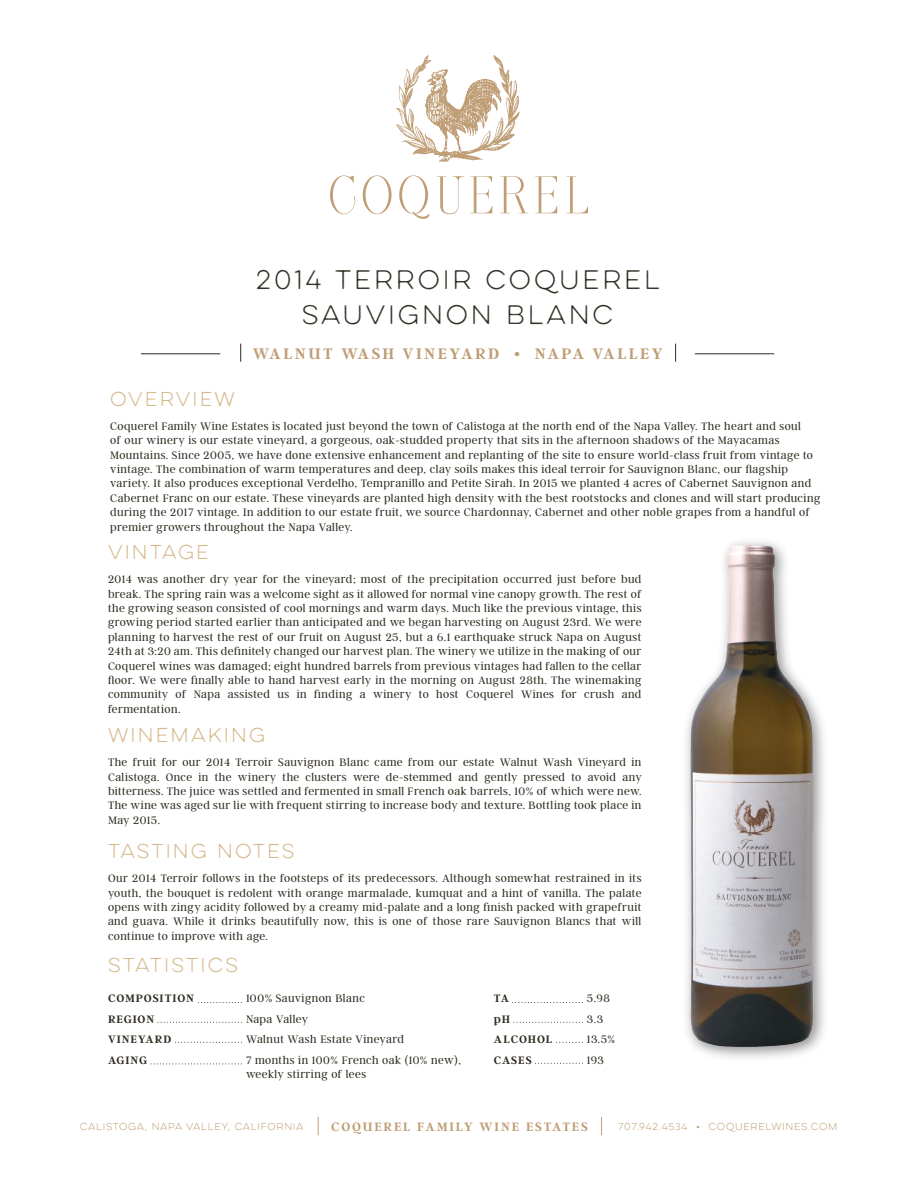
<style>
.page{position:relative;width:918px;height:1188px;background:#fff}
.page>*{position:absolute;margin:0;border:0;box-sizing:border-box;transform-origin:0 0}
.t1{font:24px/34.8px "Lulo One";letter-spacing:-.08em;color:#302c21;text-align:center}
.t2{font:18px "Lulo One";letter-spacing:-.08em;color:#d4b688}
.t3{font:600 16.95px "Argent CF";letter-spacing:.14em;color:#bf9d75}
.t4{font:600 13.5px "Argent CF";letter-spacing:.14em;color:#bf9d75}
.t5{font:300 12px/14.4px "Argent CF";letter-spacing:.035em;color:#302c21}
.t6{font:600 12px/20.4px "Argent CF";letter-spacing:.07em;color:#302c21}
.t7{font:9px "Lulo One";letter-spacing:-.12em;color:#bf9d75}
</style>
<div class="page">
<svg style="left:318px;top:1117px;width:1px;height:18px"></svg>
<svg style="left:601px;top:1117px;width:1px;height:18px"></svg>
<img style="left:686px;top:541px;width:138px;height:517px">
<svg style="left:330px;top:175px;width:25px;height:39px"></svg>
<svg style="left:363px;top:175px;width:29px;height:39px"></svg>
<svg style="left:399px;top:175px;width:30px;height:44px"></svg>
<svg style="left:437px;top:176px;width:27px;height:38px"></svg>
<svg style="left:470px;top:176px;width:22px;height:37px"></svg>
<svg style="left:500px;top:176px;width:28px;height:37px"></svg>
<svg style="left:535px;top:176px;width:22px;height:37px"></svg>
<svg style="left:567px;top:176px;width:21px;height:37px"></svg>
<svg style="left:396px;top:55px;width:124px;height:107px"></svg>
<svg style="left:240px;top:344px;width:1px;height:18px"></svg>
<hr style="left:141px;top:353px;width:79px;height:1px;background:#302c21">
<svg style="left:675px;top:344px;width:1px;height:18px"></svg>
<hr style="left:695px;top:353px;width:79px;height:1px;background:#302c21">
<svg style="left:515px;top:1002px;width:68px;height:1px"></svg>
<svg style="left:514px;top:1022px;width:69px;height:1px"></svg>
<svg style="left:556px;top:1042px;width:27px;height:1px"></svg>
<svg style="left:538px;top:1063px;width:45px;height:1px"></svg>
<svg style="left:158px;top:1022px;width:84px;height:1px"></svg>
<svg style="left:178px;top:1042px;width:64px;height:1px"></svg>
<svg style="left:151px;top:1064px;width:91px;height:1px"></svg>
<svg style="left:198px;top:1002px;width:44px;height:1px"></svg>
<h1 class="t1" style="left:256px;top:262px;width:410px">2014 TERROIR COQUEREL<br>SAUVIGNON BLANC</h1>
<h3 class="t3" style="left:253px;top:344px;width:412px">WALNUT WASH VINEYARD • NAPA VALLEY</h3>
<h2 class="t2" style="left:110px;top:386px;width:130px">OVERVIEW</h2>
<p class="t5" style="left:110px;top:419px;width:712px">Coquerel Family Wine Estates is located just beyond the town of Calistoga at the north end of the Napa Valley. The heart and soul<br>of our winery is our estate vineyard, a gorgeous, oak-studded property that sits in the afternoon shadows of the Mayacamas Mountains. Since 2005, we have done extensive enhancement and replanting of the site to ensure world-class fruit from vintage to vintage. The combination of warm temperatures and deep, clay soils makes this ideal terroir for Sauvignon Blanc, our flagship variety. It also produces exceptional Verdelho, Tempranillo and Petite Sirah. In 2015 we planted 4 acres of Cabernet Sauvignon and Cabernet Franc on our estate. These vineyards are planted high density with the best rootstocks and clones and will start producing during the 2017 vintage. In addition to our estate fruit, we source Chardonnay, Cabernet and other noble grapes from a handful of premier growers throughout the Napa Valley.</p>
<h2 class="t2" style="left:108px;top:540px;width:106px">VINTAGE</h2>
<p class="t5" style="left:108px;top:572px;width:535px;text-align:justify">2014 was another dry year for the vineyard; most of the precipitation occurred just before bud break. The spring rain was a welcome sight as it allowed for normal vine canopy growth. The rest of the growing season consisted of cool mornings and warm days. Much like the previous vintage, this growing period started earlier than anticipated and we began harvesting on August 23rd. We were planning to harvest the rest of our fruit on August 25, but a 6.1 earthquake struck Napa on August 24th at 3:20 am. This definitely changed our harvest plan. The winery we utilize in the making of our Coquerel wines was damaged; eight hundred barrels from previous vintages had fallen to the cellar floor. We were finally able to hand harvest early in the morning on August 28th. The winemaking community of Napa assisted us in finding a winery to host Coquerel Wines for crush and fermentation.</p>
<h2 class="t2" style="left:108px;top:723px;width:162px">WINEMAKING</h2>
<p class="t5" style="left:108px;top:755px;width:535px;text-align:justify">The fruit for our 2014 Terroir Sauvignon Blanc came from our estate Walnut Wash Vineyard in Calistoga. Once in the winery the clusters were de-stemmed and gently pressed to avoid any bitterness. The juice was settled and fermented in small French oak barrels, 10% of which were new.<br>The wine was aged sur lie with frequent stirring to increase body and texture. Bottling took place in May 2015.</p>
<h2 class="t2" style="left:108px;top:839px;width:192px">TASTING NOTES</h2>
<p class="t5" style="left:108px;top:871px;width:535px;text-align:justify">Our 2014 Terroir follows in the footsteps of its predecessors. Although somewhat restrained in its youth, the bouquet is redolent with orange marmalade, kumquat and a hint of vanilla. The palate opens with zingy acidity followed by a creamy mid-palate and a long finish packed with grapefruit and guava. While it drinks beautifully now, this is one of those rare Sauvignon Blancs that will continue to improve with age.</p>
<h2 class="t2" style="left:108px;top:953px;width:135px">STATISTICS</h2>
<p class="t6" style="left:108px;top:989px;width:88px">COMPOSITION<br>REGION<br>VINEYARD<br>AGING</p>
<p class="t5" style="left:246px;top:989px;width:217px;line-height:20.4px">100% Sauvignon Blanc<br>Napa Valley<br>Walnut Wash Estate Vineyard<br>7 months in 100% French oak (10% new),</p>
<p class="t5" style="left:246px;top:1067px;width:122px">weekly stirring of lees</p>
<p class="t6" style="left:494px;top:989px;width:60px">TA<br>pH<br>ALCOHOL<br>CASES</p>
<p class="t5" style="left:587px;top:989px;width:30px;line-height:20.4px">5.98<br>3.3<br>13.5%<br>193</p>
<p class="t7" style="left:80px;top:1121px;width:227px">CALISTOGA, NAPA VALLEY, CALIFORNIA</p>
<p class="t4" style="left:331px;top:1119px;width:258px">COQUEREL FAMILY WINE ESTATES</p>
<p class="t7" style="left:618px;top:1121px;width:222px">707.942.4534 • COQUERELWINES.COM</p>
</div>
